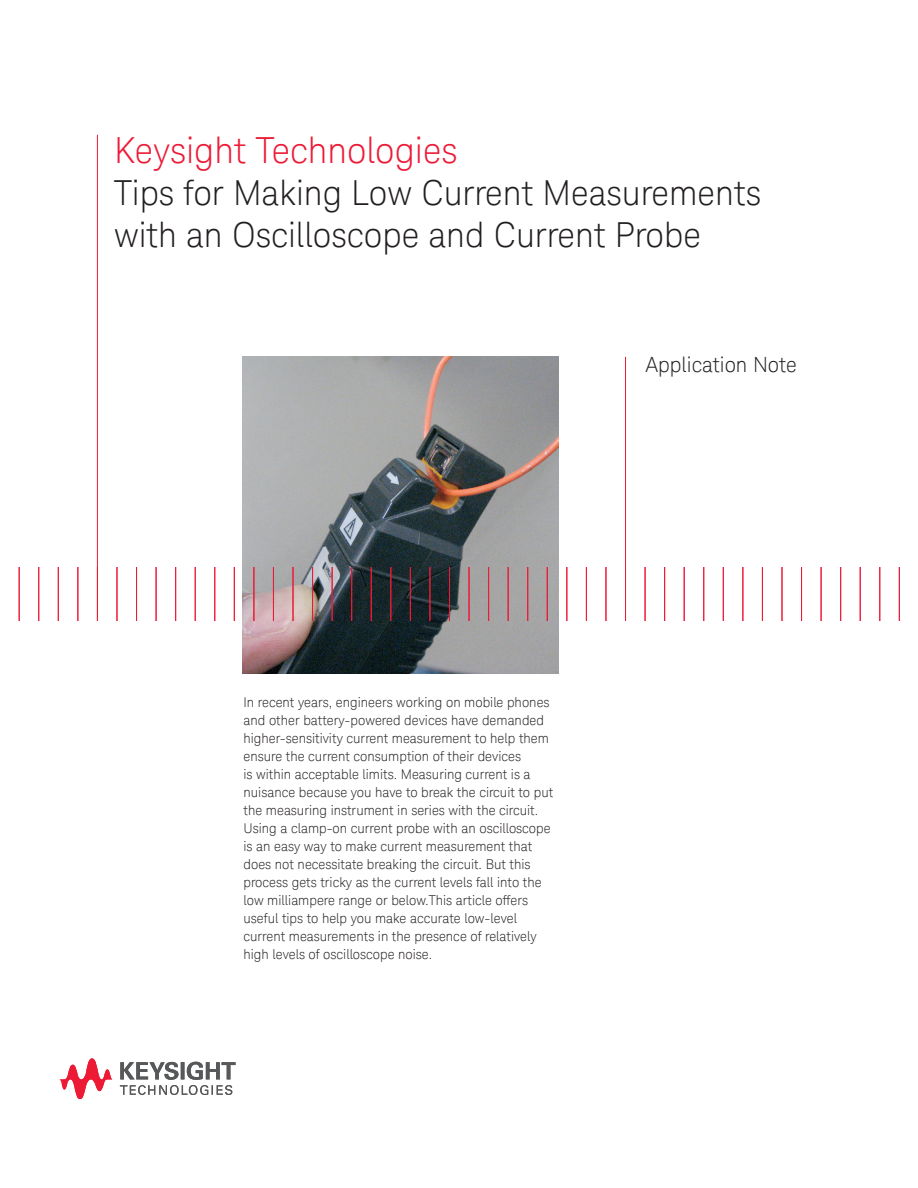
<style>
.page{position:relative;width:918px;height:1188px;background:#fff}
.page>*{position:absolute;margin:0;border:0;box-sizing:border-box;transform-origin:0 0}
.intro_para_11pt{font:300 36px "Keysight Sans";color:#ed1a36}
.intro_para_11pt-2{font:300 34.5px/42px "Keysight Sans";color:#231f20}
.intro_para_11pt-3{font:300 21px "Keysight Sans";color:#231f20}
.body__250{font:300 13.5px/18px "Keysight Sans";color:#231f20}
</style>
<div class="page">
<img style="left:242px;top:357px;width:316px;height:316px">
<svg style="left:120px;top:1062px;width:116px;height:33px"></svg>
<svg style="left:60px;top:1058px;width:53px;height:41px"></svg>
<hr style="left:19px;top:567px;width:1px;height:54px;background:#ed1a36">
<hr style="left:38px;top:567px;width:1px;height:54px;background:#ed1a36">
<hr style="left:58px;top:567px;width:1px;height:54px;background:#ed1a36">
<hr style="left:77px;top:567px;width:1px;height:54px;background:#ed1a36">
<hr style="left:97px;top:135px;width:1px;height:486px;background:#ed1a36">
<hr style="left:117px;top:567px;width:1px;height:54px;background:#ed1a36">
<hr style="left:136px;top:567px;width:1px;height:54px;background:#ed1a36">
<hr style="left:156px;top:567px;width:1px;height:54px;background:#ed1a36">
<hr style="left:175px;top:567px;width:1px;height:54px;background:#ed1a36">
<hr style="left:195px;top:567px;width:1px;height:54px;background:#ed1a36">
<hr style="left:214px;top:567px;width:1px;height:54px;background:#ed1a36">
<hr style="left:234px;top:567px;width:1px;height:54px;background:#ed1a36">
<hr style="left:254px;top:567px;width:1px;height:54px;background:#ed1a36">
<hr style="left:273px;top:567px;width:1px;height:54px;background:#ed1a36">
<hr style="left:293px;top:567px;width:1px;height:54px;background:#ed1a36">
<hr style="left:312px;top:567px;width:1px;height:54px;background:#ed1a36">
<hr style="left:332px;top:567px;width:1px;height:54px;background:#ed1a36">
<hr style="left:351px;top:567px;width:1px;height:54px;background:#ed1a36">
<hr style="left:371px;top:567px;width:1px;height:54px;background:#ed1a36">
<hr style="left:390px;top:567px;width:1px;height:54px;background:#ed1a36">
<hr style="left:410px;top:567px;width:1px;height:54px;background:#ed1a36">
<hr style="left:430px;top:567px;width:1px;height:54px;background:#ed1a36">
<hr style="left:449px;top:567px;width:1px;height:54px;background:#ed1a36">
<hr style="left:469px;top:567px;width:1px;height:54px;background:#ed1a36">
<hr style="left:488px;top:567px;width:1px;height:54px;background:#ed1a36">
<hr style="left:508px;top:567px;width:1px;height:54px;background:#ed1a36">
<hr style="left:527px;top:567px;width:1px;height:54px;background:#ed1a36">
<hr style="left:547px;top:567px;width:1px;height:54px;background:#ed1a36">
<hr style="left:566px;top:567px;width:1px;height:54px;background:#ed1a36">
<hr style="left:586px;top:567px;width:1px;height:54px;background:#ed1a36">
<hr style="left:606px;top:567px;width:1px;height:54px;background:#ed1a36">
<hr style="left:625px;top:357px;width:1px;height:264px;background:#ed1a36">
<hr style="left:645px;top:567px;width:1px;height:54px;background:#ed1a36">
<hr style="left:664px;top:567px;width:1px;height:54px;background:#ed1a36">
<hr style="left:684px;top:567px;width:1px;height:54px;background:#ed1a36">
<hr style="left:703px;top:567px;width:1px;height:54px;background:#ed1a36">
<hr style="left:723px;top:567px;width:1px;height:54px;background:#ed1a36">
<hr style="left:742px;top:567px;width:1px;height:54px;background:#ed1a36">
<hr style="left:762px;top:567px;width:1px;height:54px;background:#ed1a36">
<hr style="left:782px;top:567px;width:1px;height:54px;background:#ed1a36">
<hr style="left:801px;top:567px;width:1px;height:54px;background:#ed1a36">
<hr style="left:821px;top:567px;width:1px;height:54px;background:#ed1a36">
<hr style="left:840px;top:567px;width:1px;height:54px;background:#ed1a36">
<hr style="left:860px;top:567px;width:1px;height:54px;background:#ed1a36">
<hr style="left:879px;top:567px;width:1px;height:54px;background:#ed1a36">
<hr style="left:899px;top:567px;width:1px;height:54px;background:#ed1a36">
<p class="intro_para_11pt" style="left:114px;top:129px;width:345px">Keysight Technologies</p>
<p class="intro_para_11pt-2" style="left:114px;top:172px;width:649px">Tips for Making Low Current Measurements with an Oscilloscope and Current Probe</p>
<p class="intro_para_11pt-3" style="left:645px;top:353px;width:153px">Application Note</p>
<p class="body__250" style="left:244px;top:693px;width:311px">In recent years, engineers working on mobile phones and other battery‑powered devices have demanded higher-sensitivity current measurement to help them ensure the current consumption of their devices<br>is within acceptable limits. Measuring current is a nuisance because you have to break the circuit to put the measuring instrument in series with the circuit.<br>Using a clamp-on current probe with an oscilloscope is an easy way to make current measurement that does not necessitate breaking the circuit. But this process gets tricky as the current levels fall into the low milliampere range or below.This article offers useful tips to help you make accurate low-level current measurements in the presence of relatively high levels of oscilloscope noise.</p>
</div>
